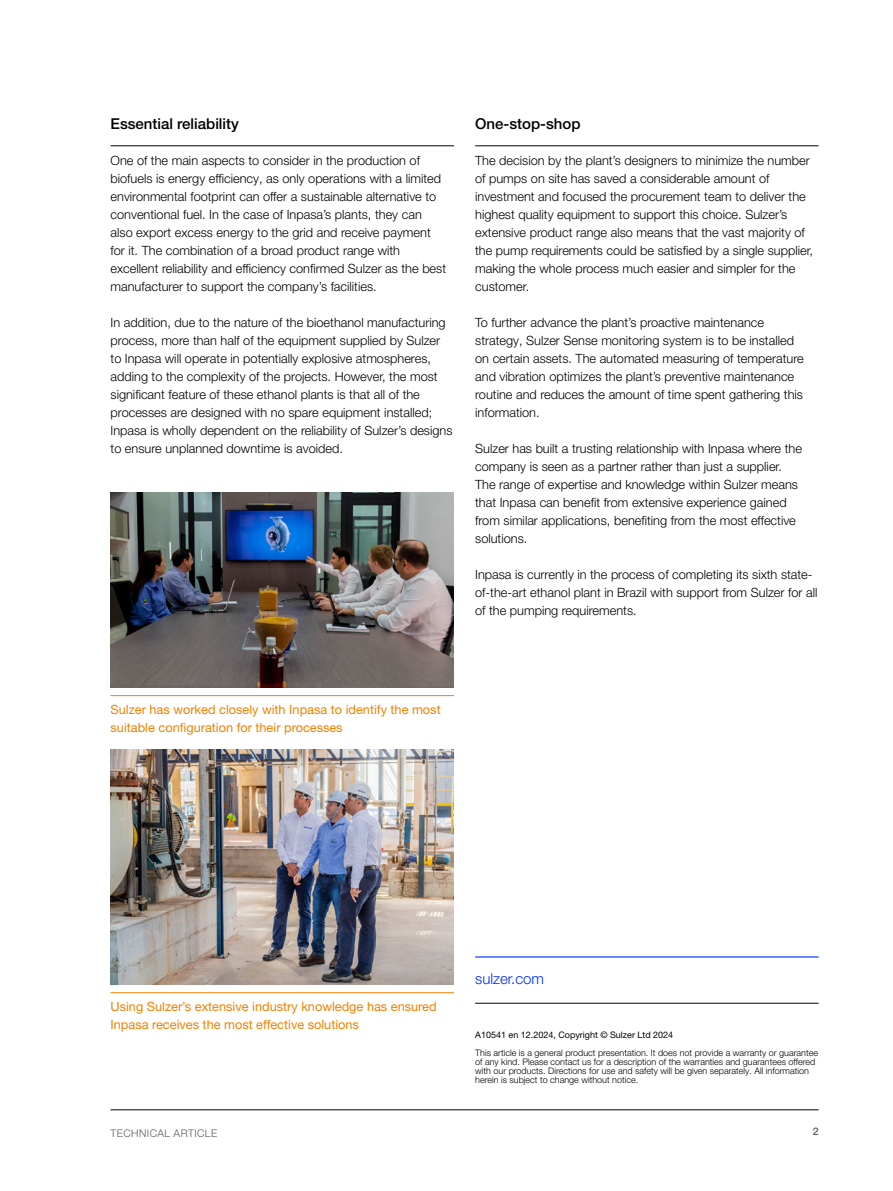
<style>
.page{position:relative;width:893px;height:1191px;background:#fff}
.page>*{position:absolute;margin:0;border:0;box-sizing:border-box;transform-origin:0 0}
.Subtitle_10_pt{font:500 15px "Helvetica Neue LT Pro";color:#000}
.www{font:300 15px "Helvetica Neue LT Pro";color:#002eff}
.Body_text_8_5pt{font:300 12.75px/18px "Helvetica Neue LT Pro";color:#000}
.Caption_8_5_pt{font:12.75px/18px "Helvetica Neue LT Pro";color:#f18100}
.t1{font:300 10.5px "Helvetica Neue LT Pro";letter-spacing:.04em;color:#5c5c5b}
.Page_number{font:500 10.5px "Helvetica Neue LT Pro";color:#5c5c5b}
.Disclaimer{font:300 9px/9px "Helvetica Neue LT Pro";color:#000}
.Disclaimer-2{font:9px "Helvetica Neue LT Pro";color:#000}
</style>
<div class="page">
<hr style="left:111px;top:1109px;width:708px;height:1px;background:#000">
<hr style="left:111px;top:145px;width:343px;height:1px;background:#000">
<hr style="left:475px;top:145px;width:344px;height:1px;background:#000">
<hr style="left:111px;top:695px;width:343px;height:1px;background:#f18100">
<hr style="left:111px;top:992px;width:343px;height:1px;background:#f18100">
<img style="left:111px;top:492px;width:343px;height:195px">
<img style="left:111px;top:749px;width:343px;height:235px">
<hr style="left:475px;top:1003px;width:344px;height:1px;background:#000">
<hr style="left:475px;top:956px;width:344px;height:1px;background:#002eff">
<p class="Subtitle_10_pt" style="left:111px;top:114px;width:130px">Essential reliability</p>
<p class="Body_text_8_5pt" style="left:111px;top:151px;width:337px">One of the main aspects to consider in the production of biofuels is energy efficiency, as only operations with a limited environmental footprint can offer a sustainable alternative to conventional fuel. In the case of Inpasa’s plants, they can also export excess energy to the grid and receive payment for it. The combination of a broad product range with excellent reliability and efficiency confirmed Sulzer as the best manufacturer to support the company’s facilities.</p>
<p class="Body_text_8_5pt" style="left:111px;top:313px;width:343px">In addition, due to the nature of the bioethanol manufacturing process, more than half of the equipment supplied by Sulzer to Inpasa will operate in potentially explosive atmospheres, adding to the complexity of the projects. However, the most significant feature of these ethanol plants is that all of the processes are designed with no spare equipment installed; Inpasa is wholly dependent on the reliability of Sulzer’s designs to ensure unplanned downtime is avoided.</p>
<p class="Subtitle_10_pt" style="left:475px;top:114px;width:107px">One-stop-shop</p>
<p class="Body_text_8_5pt" style="left:475px;top:151px;width:339px">The decision by the plant’s designers to minimize the number of pumps on site has saved a considerable amount of investment and focused the procurement team to deliver the highest quality equipment to support this choice. Sulzer’s extensive product range also means that the vast majority of the pump requirements could be satisfied by a single supplier, making the whole process much easier and simpler for the customer.</p>
<p class="Body_text_8_5pt" style="left:475px;top:313px;width:330px">To further advance the plant’s proactive maintenance strategy, Sulzer Sense monitoring system is to be installed on certain assets. The automated measuring of temperature and vibration optimizes the plant’s preventive maintenance routine and reduces the amount of time spent gathering this information.</p>
<p class="Body_text_8_5pt" style="left:475px;top:439px;width:328px">Sulzer has built a trusting relationship with Inpasa where the company is seen as a partner rather than just a supplier.<br>The range of expertise and knowledge within Sulzer means that Inpasa can benefit from extensive experience gained from similar applications, benefiting from the most effective solutions.</p>
<p class="Body_text_8_5pt" style="left:475px;top:565px;width:344px">Inpasa is currently in the process of completing its sixth state&shy;of-the-art ethanol plant in Brazil with support from Sulzer for all of the pumping requirements.</p>
<p class="Caption_8_5_pt" style="left:111px;top:700px;width:332px">Sulzer has worked closely with Inpasa to identify the most suitable configuration for their processes</p>
<p class="Caption_8_5_pt" style="left:111px;top:997px;width:328px">Using Sulzer’s extensive industry knowledge has ensured<br>Inpasa receives the most effective solutions</p>
<p class="www" style="left:475px;top:969px;width:70px">sulzer.com</p>
<p class="Disclaimer-2" style="left:475px;top:1029px;width:200px">A10541 en 12.2024, Copyright © Sulzer Ltd 2024</p>
<p class="Disclaimer" style="left:475px;top:1048px;width:344px">This article is a general product presentation. It does not provide a warranty or guarantee of any kind. Please contact us for a description of the warranties and guarantees offered with our products. Directions for use and safety will be given separately. All information herein is subject to change without notice.</p>
<p class="t1" style="left:111px;top:1126px;width:108px">TECHNICAL ARTICLE</p>
<p class="Page_number" style="left:813px;top:1124px;width:7px">2</p>
</div>
